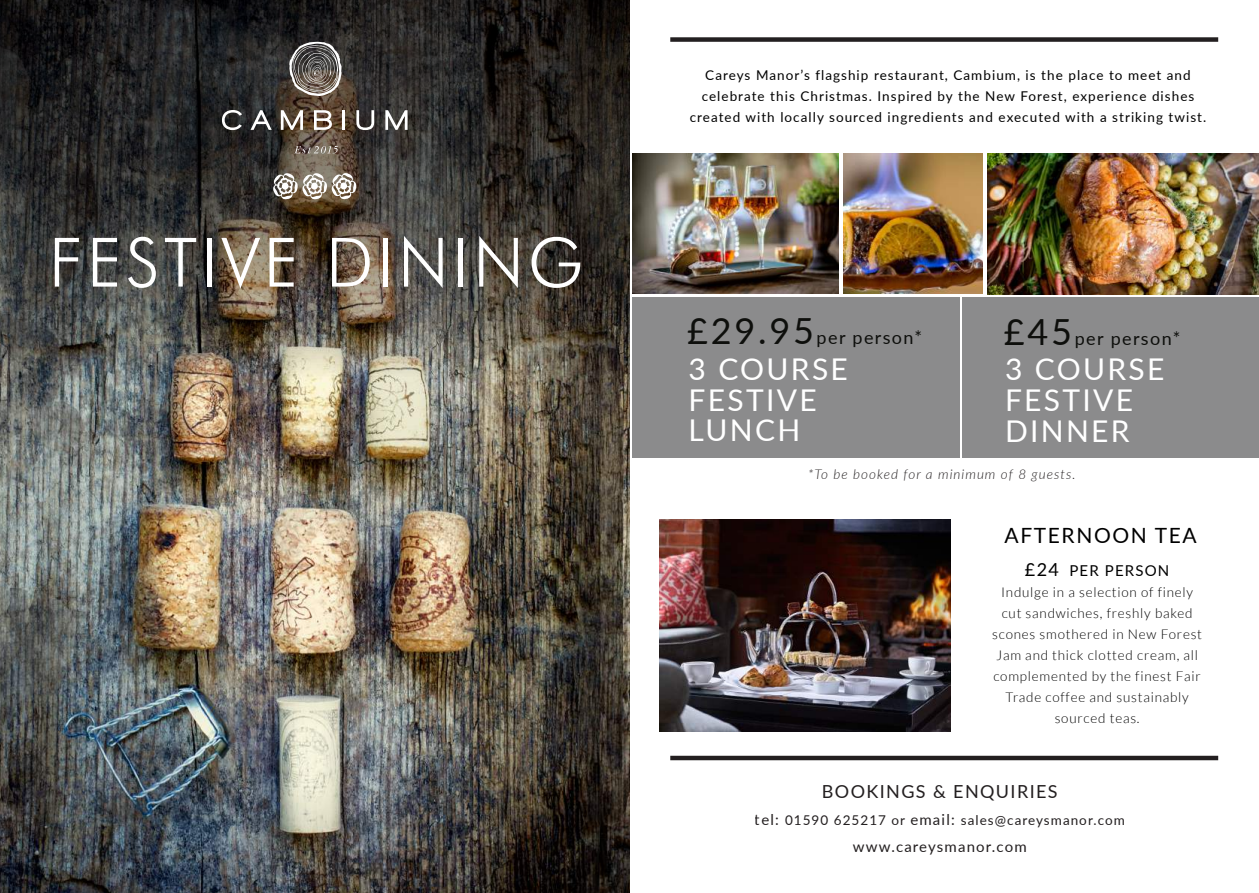
<style>
.page{position:relative;width:1259px;height:893px;background:#fff}
.page>*{position:absolute;margin:0;border:0;box-sizing:border-box;transform-origin:0 0}
.t1{font:300 68.1px "Futura BT";letter-spacing:.06em;color:#fff}
.t2{font:30px/30.6px "Lato";letter-spacing:.075em;color:#fff}
.t3{font:21px "Lato";letter-spacing:.075em;color:#000}
.t4{font:18px "Lato";letter-spacing:.075em;color:#0e0f0c}
.t5{font:18px "Lato";letter-spacing:.075em;color:#231f20}
.t6{font:15px "Lato";letter-spacing:.075em;color:#231f20}
.t7{font:15px "Lato";letter-spacing:.075em;color:#000}
.t8{font:13.5px/21px "Lato";letter-spacing:.075em;color:#000;text-align:center}
.t9{font:300 13.5px/21px "Lato";letter-spacing:.06em;color:#000;text-align:center}
.t10{font:13.5px "Lato";letter-spacing:.075em;color:#231f20}
.t11{font:italic 300 13.5px "Lato";letter-spacing:.075em;color:#231f20}
.s1{font-size:36px}
.s2{font-size:18px}
.s3{font-size:15px}
</style>
<div class="page">
<img style="left:0;top:377px;width:629px;height:516px">
<svg style="left:0;top:0;width:629px;height:377px"></svg>
<svg style="left:222px;top:110px;width:20px;height:20px"></svg>
<svg style="left:250px;top:110px;width:22px;height:20px"></svg>
<svg style="left:281px;top:110px;width:22px;height:20px"></svg>
<svg style="left:314px;top:110px;width:18px;height:20px"></svg>
<hr style="left:342px;top:110px;width:3px;height:20px;background:#fff">
<svg style="left:356px;top:110px;width:18px;height:20px"></svg>
<svg style="left:385px;top:110px;width:22px;height:20px"></svg>
<svg style="left:294px;top:146px;width:44px;height:8px"></svg>
<svg style="left:289px;top:42px;width:53px;height:54px"></svg>
<img style="left:844px;top:154px;width:138px;height:140px">
<svg style="left:273px;top:173px;width:83px;height:26px"></svg>
<img style="left:659px;top:519px;width:291px;height:213px">
<div style="left:962px;top:297px;width:297px;height:161px;background:#8b8b8c"></div>
<div style="left:632px;top:297px;width:327px;height:161px;background:#8b8b8c"></div>
<hr style="left:670px;top:756px;width:548px;height:4px;background:#231f20">
<img style="left:632px;top:154px;width:206px;height:139px">
<img style="left:987px;top:154px;width:272px;height:140px">
<div style="left:670px;top:37px;width:548px;height:5px;background:#231f20"></div>
<h1 class="t1" style="left:49px;top:221px;width:536px">FESTIVE DINING</h1>
<p class="t8" style="left:689px;top:64px;width:518px">Careys Manor’s flagship restaurant, Cambium, is the place to meet and celebrate this Christmas. Inspired by the New Forest, experience dishes created with locally sourced ingredients and executed with a striking twist.</p>
<h3 class="t4" style="left:687px;top:325px;width:237px"><span class="s1">£29.95</span>per person*</h3>
<h2 class="t2" style="left:688px;top:352px;width:161px">3 COURSE<br>FESTIVE<br>LUNCH</h2>
<h3 class="t4" style="left:1004px;top:325px;width:178px"><span class="s1">£45</span>per person*</h3>
<h2 class="t2" style="left:1005px;top:353px;width:161px">3 COURSE<br>FESTIVE<br>DINNER</h2>
<p class="t11" style="left:808px;top:465px;width:269px">*To be booked for a minimum of 8 guests.</p>
<h3 class="t3" style="left:1004px;top:521px;width:194px">AFTERNOON TEA</h3>
<p class="t7" style="left:1025px;top:560px;width:146px"><span class="s2">£24</span> PER PERSON</p>
<p class="t9" style="left:992px;top:582px;width:211px">Indulge in a selection of finely cut sandwiches, freshly baked scones smothered in New Forest<br>Jam and thick clotted cream, all complemented by the finest Fair<br>Trade coffee and sustainably sourced teas.</p>
<h3 class="t5" style="left:822px;top:778px;width:237px">BOOKINGS &amp; ENQUIRIES</h3>
<p class="t10" style="left:755px;top:810px;width:371px"><span class="s3">tel:</span> 01590 625217 or <span class="s3">email:</span> sales@careysmanor.com</p>
<p class="t6" style="left:853px;top:835px;width:175px">www.careysmanor.com</p>
</div>
